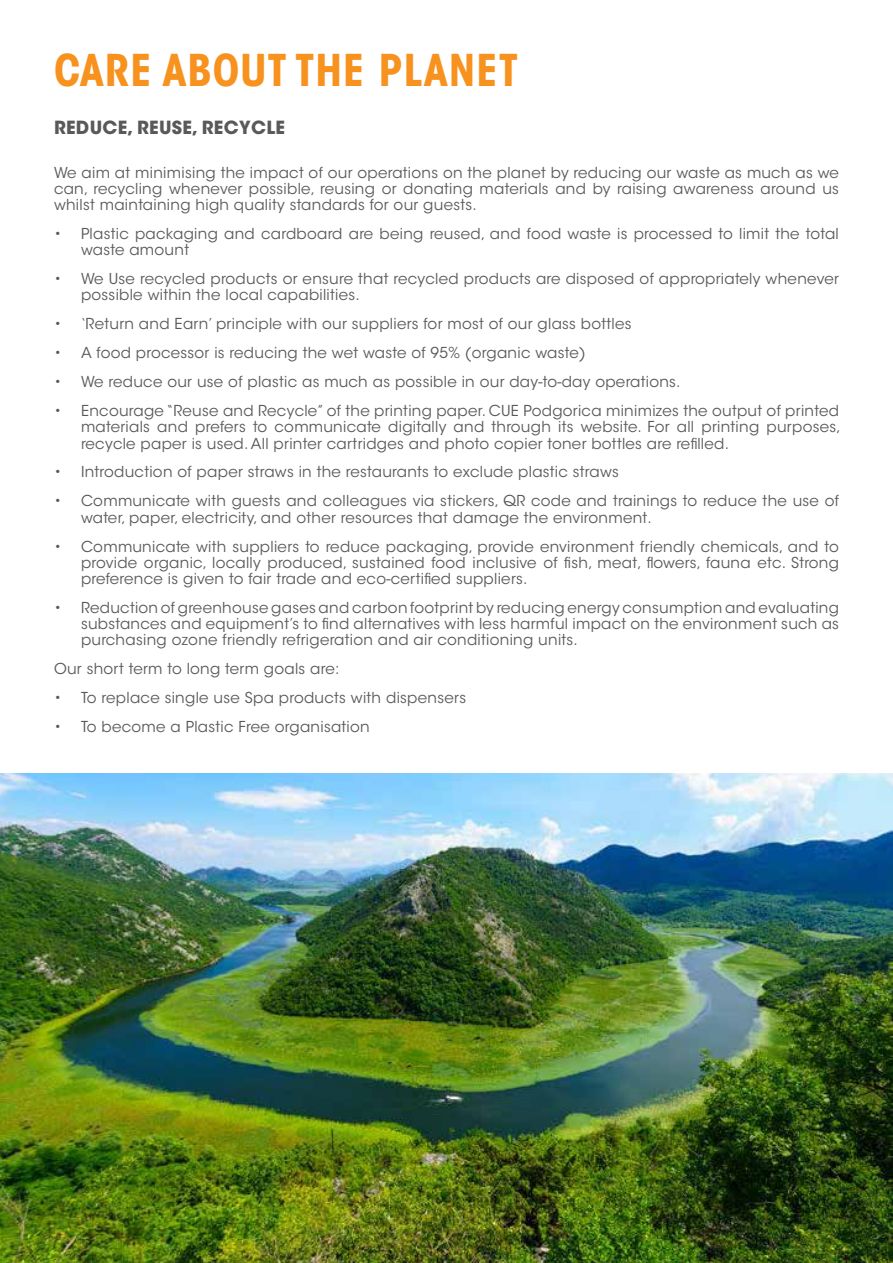
<style>
.page{position:relative;width:893px;height:1263px;background:#fff}
.page>*{position:absolute;margin:0;border:0;box-sizing:border-box;transform-origin:0 0}
.t1{font:700 condensed 43.5px "ITC Avant Garde Std";letter-spacing:.02em;color:#f7921e}
.t2{font:700 18px "ITC Avant Garde Std";letter-spacing:.02em;color:#58595b}
.t3{font:15px/16.2px "ITC Avant Garde Std";letter-spacing:.02em;color:#58595b;text-align:justify}
</style>
<div class="page">
<img style="left:0;top:774px;width:893px;height:489px">
<h1 class="t1" style="left:54px;top:43px;width:466px">CARE ABOUT THE PLANET</h1>
<p class="t2" style="left:54px;top:115px;width:233px">REDUCE, REUSE, RECYCLE</p>
<p class="t3" style="left:54px;top:164px;width:786px">We aim at minimising the impact of our operations on the planet by reducing our waste as much as we can, recycling whenever possible, reusing or donating materials and by raising awareness around us whilst maintaining high quality standards for our guests.</p>
<p class="t3" style="left:81px;top:226px;width:759px;text-indent:-27px">• Plastic packaging and cardboard are being reused, and food waste is processed to limit the total waste amount</p>
<p class="t3" style="left:81px;top:271px;width:759px;text-indent:-27px">• We Use recycled products or ensure that recycled products are disposed of appropriately whenever possible within the local capabilities.</p>
<p class="t3" style="left:54px;top:316px;width:579px">• ‘Return and Earn’ principle with our suppliers for most of our glass bottles</p>
<p class="t3" style="left:54px;top:345px;width:533px">• A food processor is reducing the wet waste of 95% (organic waste)</p>
<p class="t3" style="left:54px;top:374px;width:628px">• We reduce our use of plastic as much as possible in our day-to-day operations.</p>
<p class="t3" style="left:81px;top:403px;width:761px;text-indent:-27px">• Encourage “Reuse and Recycle” of the printing paper. CUE Podgorica minimizes the output of printed materials and prefers to communicate digitally and through its website. For all printing purposes, recycle paper is used. All printer cartridges and photo copier toner bottles are refilled.</p>
<p class="t3" style="left:54px;top:464px;width:566px">• Introduction of paper straws in the restaurants to exclude plastic straws</p>
<p class="t3" style="left:81px;top:493px;width:759px;text-indent:-27px">• Communicate with guests and colleagues via stickers, QR code and trainings to reduce the use of water, paper, electricity, and other resources that damage the environment.</p>
<p class="t3" style="left:81px;top:538px;width:759px;text-indent:-27px">• Communicate with suppliers to reduce packaging, provide environment friendly chemicals, and to provide organic, locally produced, sustained food inclusive of fish, meat, flowers, fauna etc. Strong preference is given to fair trade and eco-certified suppliers.</p>
<p class="t3" style="left:81px;top:599px;width:759px;text-indent:-27px">• Reduction of greenhouse gases and carbon footprint by reducing energy consumption and evaluating substances and equipment’s to find alternatives with less harmful impact on the environment such as purchasing ozone friendly refrigeration and air conditioning units.</p>
<p class="t3" style="left:54px;top:661px;width:287px">Our short term to long term goals are:</p>
<p class="t3" style="left:54px;top:690px;width:414px">• To replace single use Spa products with dispensers</p>
<p class="t3" style="left:54px;top:719px;width:317px">• To become a Plastic Free organisation</p>
</div>
